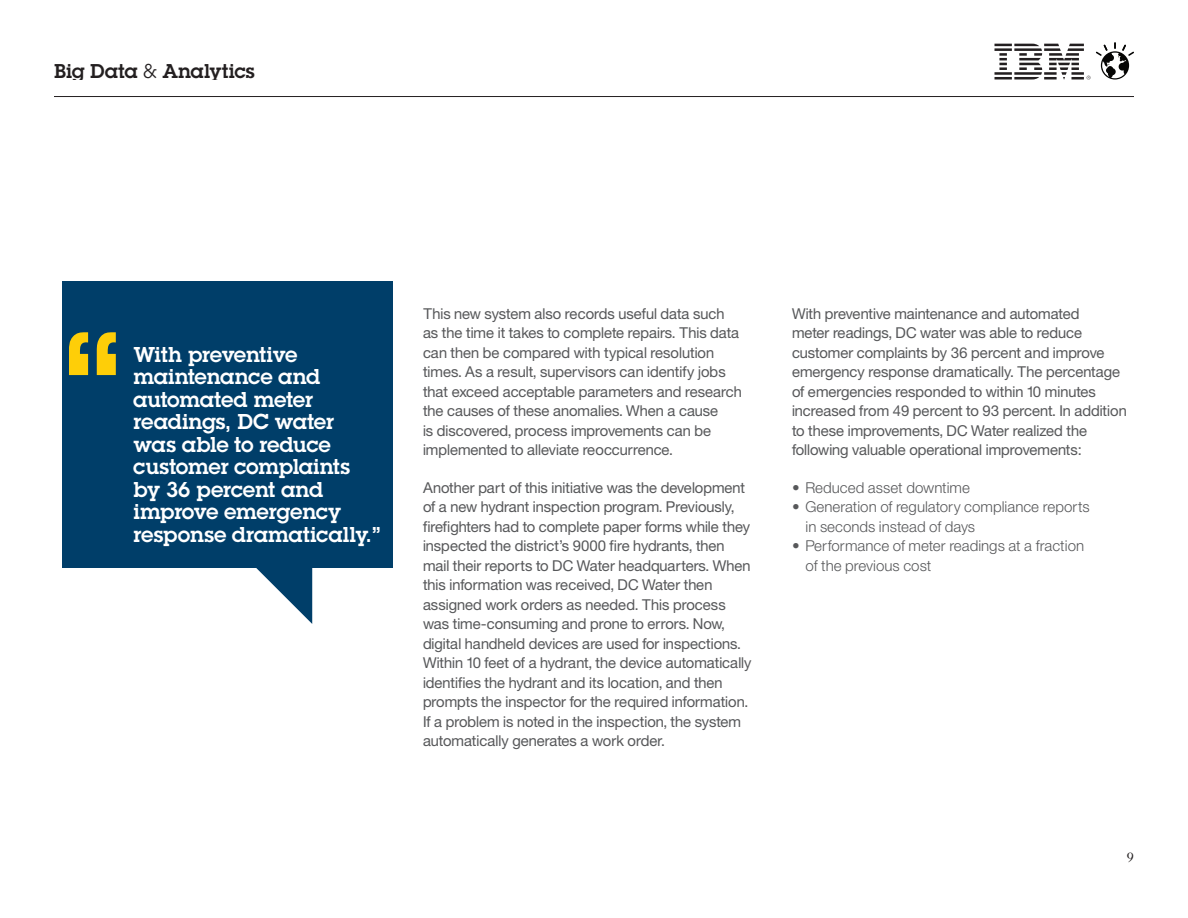
<style>
.page{position:relative;width:1188px;height:918px;background:#fff}
.page>*{position:absolute;margin:0;border:0;box-sizing:border-box;transform-origin:0 0}
.t1{font:150px "Lubalin Demifor IBM";color:#fece08}
.t2{font:21px/22.5px "Lubalin Demifor IBM";color:#fff}
.t3{font:19.5px "Lubalin Demifor IBM";color:#231f20}
.t4{font:15px/19.5px "Helv Neue Romanfor IBM";color:#57585a}
.t5{font:15px/19.5px "Helv Neue Lightfor IBM";color:#57585a}
.t6{font:13.5px "Janson Text LT Pro";color:#231f20}
.s1{font-family:"Lubalin Bookfor IBM"}
</style>
<div class="page">
<hr style="left:54px;top:96px;width:1080px;height:1px;background:#231f20">
<svg style="left:995px;top:42px;width:139px;height:38px"></svg>
<div style="left:62px;top:281px;width:330px;height:287px;background:#003e69"></div>
<svg style="left:256px;top:568px;width:56px;height:56px"></svg>
<h3 class="t3" style="left:54px;top:58px;width:202px">Big Data <span class="s1">&amp;</span> Analytics</h3>
<p class="t1" style="left:62px;top:287px;width:62px">“</p>
<h3 class="t2" style="left:134px;top:343px;width:188px">With preventive maintenance and automated meter</h3>
<h3 class="t2" style="left:134px;top:410px;width:202px">readings, D C water</h3>
<h3 class="t2" style="left:134px;top:433px;width:249px">was able to reduce customer complaints by 36 percent and improve emergency response dramatically.”</h3>
<p class="t4" style="left:423px;top:303px;width:320px">This new system also records useful data such as the time it takes to complete repairs. This data can then be compared with typical resolution times. As a result, supervisors can identify jobs that exceed acceptable parameters and research the causes of these anomalies. When a cause<br>is discovered, process improvements can be implemented to alleviate reoccurrence.</p>
<p class="t4" style="left:423px;top:477px;width:330px">Another par t of this initiative was the development of a new hydrant inspection program. Previously, firefighters had to complete paper forms while they inspected the district’s 9000 fire hydrants, then mail their repor ts to DC Water headquar ters. When this information was received, DC Water then assigned work orders as needed. This process was time-consuming and prone to errors. Now, digital handheld devices are used for inspections.<br>Within 10 feet of a hydrant, the device automatically identifies the hydrant and its location, and then prompts the inspector for the required information.<br>If a problem is noted in the inspection, the system automatically generates a work order.</p>
<p class="t4" style="left:792px;top:303px;width:336px">With preventive maintenance and automated<br>meter readings, DC water was able to reduce customer complaints by 36 percent and improve emergency response dramatically. The percentage of emergencies responded to within 10 minutes increased from 49 percent to 93 percent. In addition to these improvements, DC Water realized the following valuable operational improvements:</p>
<p class="t5" style="left:792px;top:477px;width:180px">• Reduced asset downtime</p>
<p class="t5" style="left:805px;top:497px;width:286px;text-indent:-13px">• Generation of regulatory compliance reports in seconds instead of days</p>
<p class="t5" style="left:805px;top:536px;width:280px;text-indent:-13px">• Performance of meter readings at a fraction of the previous cost</p>
<p class="t6" style="left:1127px;top:848px;width:9px">9</p>
</div>
